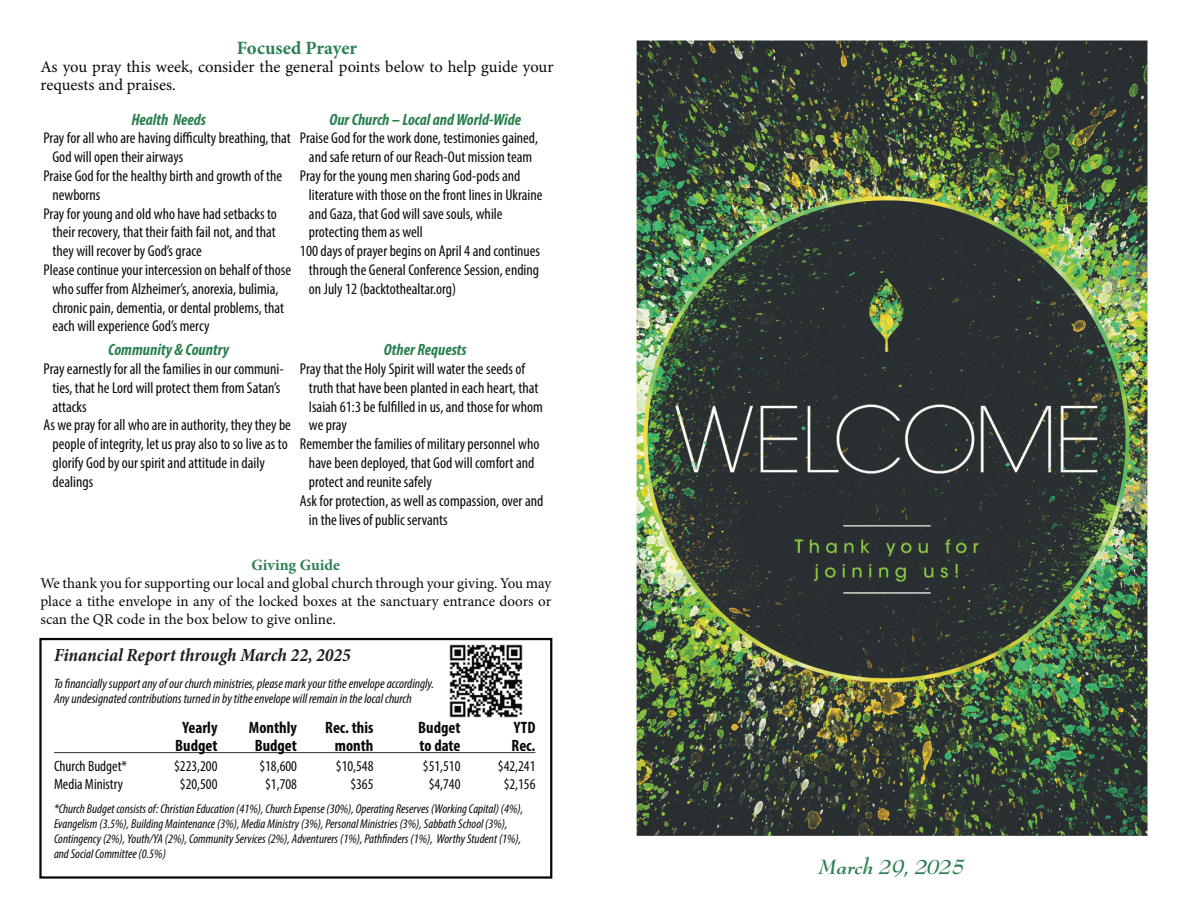
<style>
.page{position:relative;width:1188px;height:918px;background:#fff}
.page>*{position:absolute;margin:0;border:0;box-sizing:border-box;transform-origin:0 0}
.t1{font:italic 700 22.5px "Bernhard Modern Std";color:#2b8051}
.t2{font:italic 700 condensed 18.75px "Minion Pro";letter-spacing:-.005em;color:#231f20}
.t3{font:700 18.75px "Minion Pro";color:#2b8051}
.t4{font:16.5px/18px "Minion Pro";color:#080a0a}
.t5{font:italic 700 condensed 16.5px "Myriad Pro";color:#2b8051}
.t6{font:700 condensed 16.5px "Myriad Pro";color:#080a0a}
.t7{font:condensed 15.75px "Myriad Pro";color:#080a0a}
.t8{font:700 15.75px "Minion Pro";color:#2b8051}
.t9{font:15px/18px "Minion Pro";color:#080a0a;text-align:justify}
.t10{font:condensed 15px "Myriad Pro";color:#080a0a}
.t11{font:italic condensed 13.5px/15px "Myriad Pro";color:#080a0a}
.t12{font:italic condensed 12.9px/15px "Myriad Pro";color:#080a0a}
</style>
<div class="page">
<div style="left:39px;top:638px;width:513px;height:241px;border:2px solid #080a0a"></div>
<hr style="left:54px;top:752px;width:482px;height:1px;background:#080a0a;border-radius:50%">
<img style="left:449px;top:644px;width:74px;height:74px">
<img style="left:637px;top:40px;width:511px;height:796px">
<p class="t3" style="left:237px;top:40px;width:122px">Focused Prayer</p>
<p class="t4" style="left:40px;top:59px;width:515px">As you pray this week, consider the general points below to help guide your requests and praises.</p>
<p class="t5" style="left:131px;top:112px;width:76px">Health Needs</p>
<p class="t7" style="left:43px;top:132px;width:249px">Pray for all who are having difficulty breathing, that</p>
<p class="t7" style="left:52px;top:150px;width:132px">God will open their airways</p>
<p class="t7" style="left:43px;top:169px;width:240px">Praise God for the healthy birth and growth of the</p>
<p class="t7" style="left:52px;top:188px;width:49px">newborns</p>
<p class="t7" style="left:43px;top:207px;width:235px">Pray for young and old who have had setbacks to</p>
<p class="t7" style="left:52px;top:226px;width:225px">their recovery, that their faith fail not, and that</p>
<p class="t7" style="left:52px;top:244px;width:151px">they will recover by God’s grace</p>
<p class="t7" style="left:43px;top:263px;width:249px">Please continue your intercession on behalf of those</p>
<p class="t7" style="left:52px;top:282px;width:228px">who suffer from Alzheimer’s, anorexia, bulimia,</p>
<p class="t7" style="left:52px;top:301px;width:233px">chronic pain, dementia, or dental problems, that</p>
<p class="t7" style="left:52px;top:320px;width:159px">each will experience God’s mercy</p>
<p class="t5" style="left:329px;top:112px;width:193px">Our Church – Local and World-Wide</p>
<p class="t7" style="left:300px;top:132px;width:240px">Praise God for the work done, testimonies gained,</p>
<p class="t7" style="left:309px;top:150px;width:225px">and safe return of our Reach-Out mission team</p>
<p class="t7" style="left:300px;top:169px;width:222px">Pray for the young men sharing God-pods and</p>
<p class="t7" style="left:309px;top:188px;width:235px">literature with those on the front lines in Ukraine</p>
<p class="t7" style="left:309px;top:207px;width:195px">and Gaza, that God will save souls, while</p>
<p class="t7" style="left:309px;top:226px;width:115px">protecting them as well</p>
<p class="t7" style="left:300px;top:244px;width:242px">100 days of prayer begins on April 4 and continues</p>
<p class="t7" style="left:309px;top:263px;width:232px">through the General Conference Session, ending</p>
<p class="t7" style="left:309px;top:282px;width:149px">on July 12 (backtothealtar.org)</p>
<p class="t5" style="left:384px;top:342px;width:85px">Other Requests</p>
<p class="t7" style="left:300px;top:362px;width:227px">Pray that the Holy Spirit will water the seeds of</p>
<p class="t7" style="left:309px;top:381px;width:231px">truth that have been planted in each heart, that</p>
<p class="t7" style="left:309px;top:400px;width:235px">Isaiah 61:3 be fulfilled in us, and those for whom</p>
<p class="t7" style="left:309px;top:419px;width:40px">we pray</p>
<p class="t7" style="left:300px;top:438px;width:241px">Remember the families of military personnel who</p>
<p class="t7" style="left:309px;top:456px;width:227px">have been deployed, that God will comfort and</p>
<p class="t7" style="left:309px;top:475px;width:124px">protect and reunite safely</p>
<p class="t7" style="left:300px;top:494px;width:245px">Ask for protection, as well as compassion, over and</p>
<p class="t7" style="left:309px;top:513px;width:140px">in the lives of public servants</p>
<p class="t8" style="left:252px;top:558px;width:90px">Giving Guide</p>
<p class="t9" style="left:40px;top:575px;width:512px">We thank you for supporting our local and global church through your giving. You may place a tithe envelope in any of the locked boxes at the sanctuary entrance doors or scan the QR code in the box below to give online.</p>
<p class="t5" style="left:108px;top:343px;width:123px">Community &amp; Country</p>
<p class="t7" style="left:43px;top:362px;width:242px">Pray earnestly for all the families in our communi‐</p>
<p class="t7" style="left:52px;top:381px;width:229px">ties, that he Lord will protect them from Satan’s</p>
<p class="t7" style="left:52px;top:400px;width:36px">attacks</p>
<p class="t7" style="left:43px;top:419px;width:249px">As we pray for all who are in authority, they they be</p>
<p class="t7" style="left:52px;top:438px;width:237px">people of integrity, let us pray also to so live as to</p>
<p class="t7" style="left:52px;top:456px;width:214px">glorify God by our spirit and attitude in daily</p>
<p class="t7" style="left:52px;top:475px;width:42px">dealings</p>
<p class="t2" style="left:54px;top:647px;width:298px">Financial Report through March 22, 2025</p>
<p class="t11" style="left:54px;top:677px;width:382px">To financially support any of our church ministries, please mark your tithe envelope accordingly.<br>Any undesignated contributions turned in by tithe envelope will remain in the local church</p>
<p class="t6" style="left:183px;top:721px;width:36px">Yearly</p>
<p class="t6" style="left:249px;top:721px;width:50px">Monthly</p>
<p class="t6" style="left:325px;top:721px;width:50px">Rec. this</p>
<p class="t6" style="left:418px;top:721px;width:44px">Budget</p>
<p class="t6" style="left:514px;top:721px;width:23px">YTD</p>
<p class="t6" style="left:175px;top:739px;width:44px">Budget</p>
<p class="t6" style="left:255px;top:739px;width:44px">Budget</p>
<p class="t6" style="left:335px;top:739px;width:40px">month</p>
<p class="t6" style="left:420px;top:739px;width:42px">to date</p>
<p class="t6" style="left:512px;top:739px;width:25px">Rec.</p>
<p class="t10" style="left:54px;top:759px;width:75px">Church Budget*</p>
<p class="t10" style="left:174px;top:759px;width:45px">$223,200</p>
<p class="t10" style="left:259px;top:759px;width:39px">$18,600</p>
<p class="t10" style="left:336px;top:759px;width:39px">$10,548</p>
<p class="t10" style="left:423px;top:759px;width:39px">$51,510</p>
<p class="t10" style="left:498px;top:759px;width:39px">$42,241</p>
<p class="t10" style="left:54px;top:777px;width:71px">Media Ministry</p>
<p class="t10" style="left:180px;top:777px;width:39px">$20,500</p>
<p class="t10" style="left:265px;top:777px;width:33px">$1,708</p>
<p class="t10" style="left:350px;top:777px;width:25px">$365</p>
<p class="t10" style="left:429px;top:777px;width:33px">$4,740</p>
<p class="t10" style="left:504px;top:777px;width:33px">$2,156</p>
<p class="t12" style="left:54px;top:802px;width:471px">*Church Budget consists of: Christian Education (41%), Church Expense (30%), Operating Reserves (Working Capital) (4%), Evangelism (3.5%), Building Maintenance (3%), Media Ministry (3%), Personal Ministries (3%), Sabbath School (3%), Contingency (2%), Youth/YA (2%), Community Services (2%), Adventurers (1%), Pathfinders (1%), Worthy Student (1%), and Social Committee (0.5%)</p>
<h1 class="t1" style="left:818px;top:857px;width:148px">March 29, 2025</h1>
</div>
